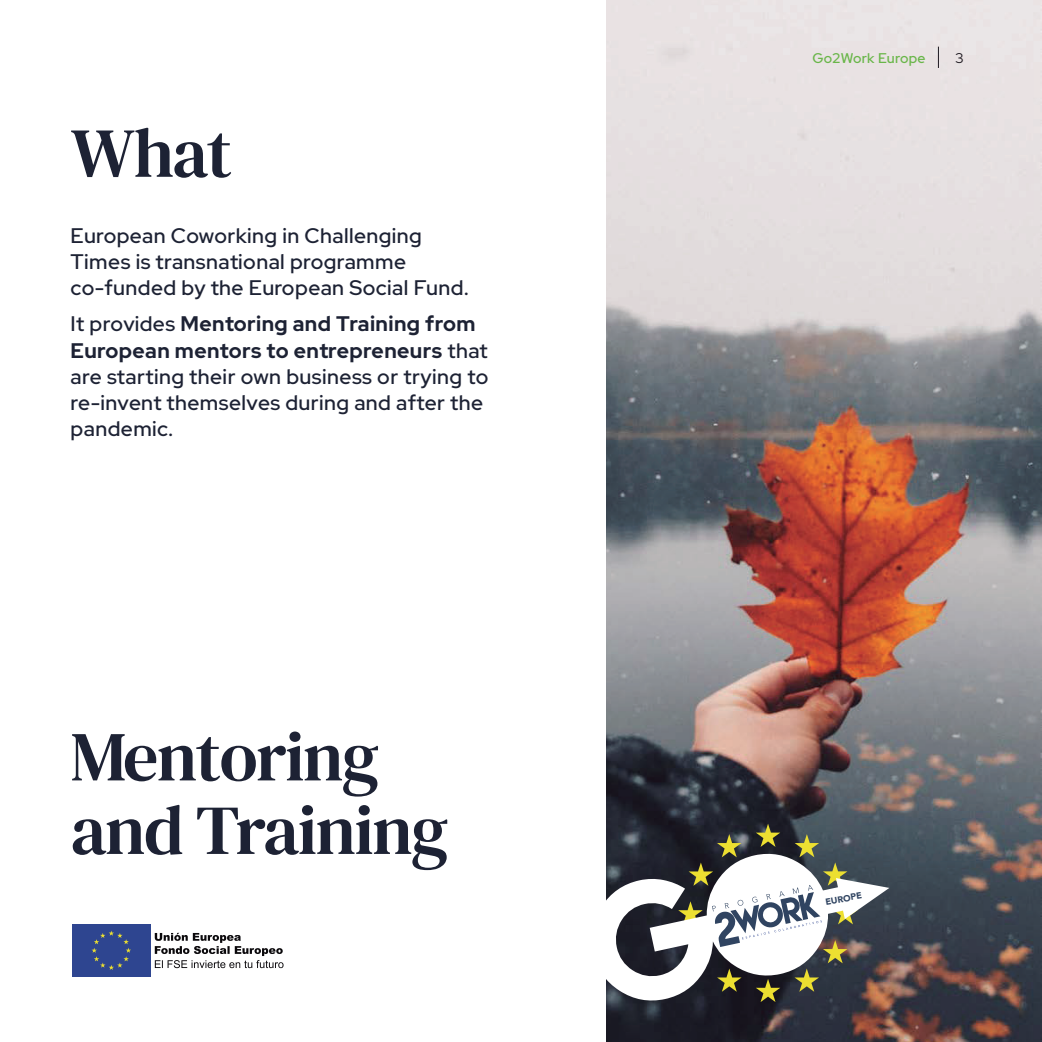
<style>
.page{position:relative;width:1042px;height:1042px;background:#fff}
.page>*{position:absolute;margin:0;border:0;box-sizing:border-box;transform-origin:0 0}
.t1{font:70px/73.5px "DM Serif Text";letter-spacing:-.02em;color:#1d2234}
.t2{font:500 21px/26.2px "Red Hat Display";letter-spacing:.02em;color:#1d2234}
.t3{font:500 14px "Red Hat Display";letter-spacing:.02em;color:#69b649}
.t4{font:14px "Red Hat Display";color:#1c181f}
.t5{font:900 8.92px "Avenir";color:#304461}
.s1{font-weight:700}
</style>
<div class="page">
<img style="left:606px;top:0;width:436px;height:1042px">
<svg style="left:606px;top:852px;width:283px;height:150px"></svg>
<svg style="left:678px;top:823px;width:180px;height:179px"></svg>
<svg style="left:938px;top:47px;width:1px;height:21px"></svg>
<div style="left:71px;top:923px;width:81px;height:55px;background:#2e4590"></div>
<svg style="left:92px;top:931px;width:39px;height:39px"></svg>
<svg style="left:155px;top:933px;width:128px;height:35px"></svg>
<h1 class="t1" style="left:71px;top:117px;width:163px">What</h1>
<p class="t2" style="left:71px;top:222px;width:399px">European Coworking in Challenging<br>Times is transnational programme co-funded by the European Social Fund.</p>
<p class="t2" style="left:71px;top:310px;width:419px">It provides <span class="s1">Mentoring and Training from European mentors to entrepreneurs</span> that are starting their own business or trying to re-invent themselves during and after the pandemic.</p>
<h1 class="t1" style="left:71px;top:721px;width:379px">Mentoring and Training</h1>
<p class="t3" style="left:812px;top:49px;width:114px">Go2Work Europe</p>
<p class="t4" style="left:955px;top:49px;width:10px">3</p>
<p class="t5" style="left:824px;top:894px;width:38px;rotate:-10deg">EUROPE</p>
</div>
